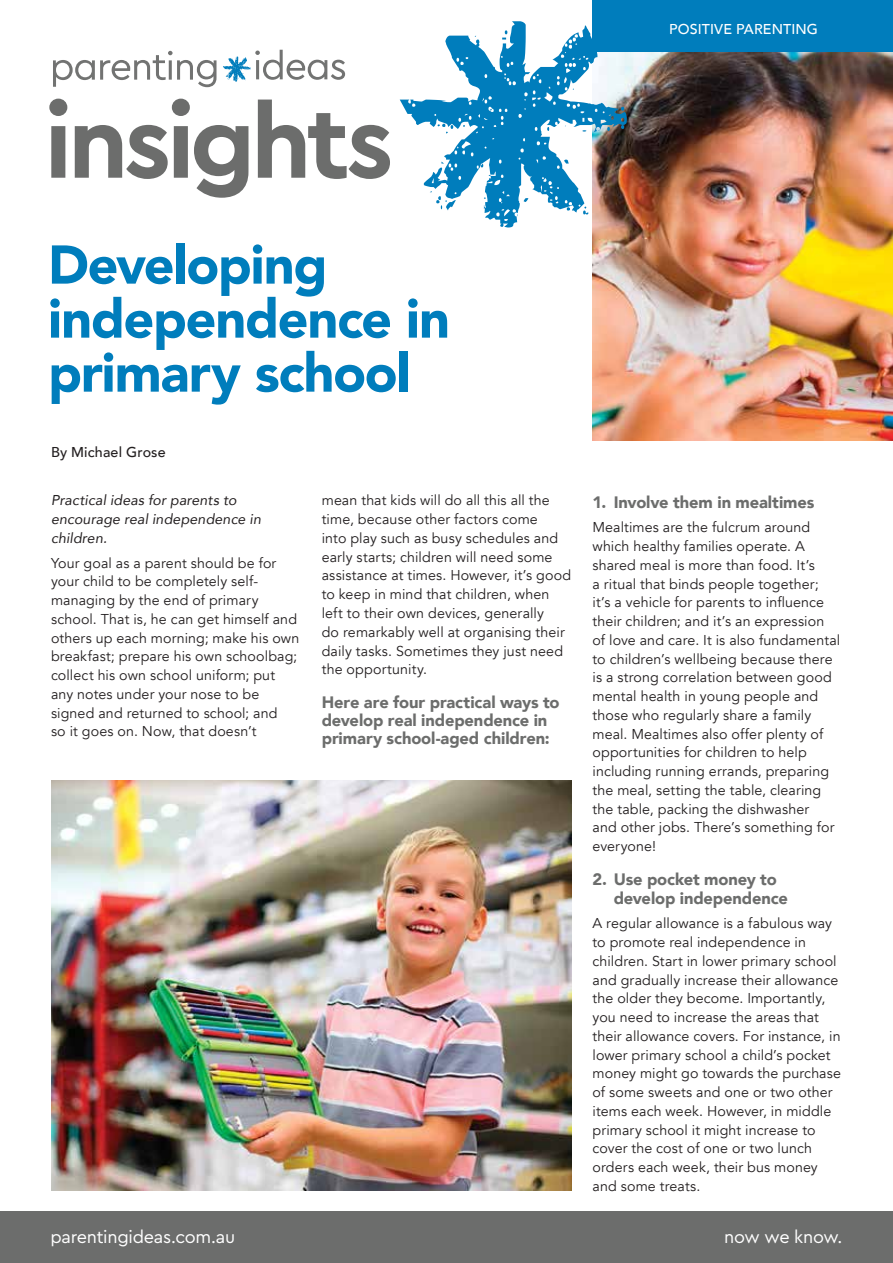
<style>
.page{position:relative;width:893px;height:1263px;background:#fff}
.page>*{position:absolute;margin:0;border:0;box-sizing:border-box;transform-origin:0 0}
.t1{font:900 54px/54px "Avenir";letter-spacing:-.02em;color:#007dbc}
.t2{font:18px "Cera Basic";letter-spacing:-.015em;color:#fff}
.t3{font:900 16.5px/18px "Avenir";letter-spacing:-.01em;color:#6c6d6c}
.t4{font:14.25px/18.8px "Avenir";letter-spacing:.01em;color:#231f20}
.t5{font:italic 14.25px/18.8px "Avenir";letter-spacing:.01em;color:#231f20}
.t6{font:500 14.25px "Avenir";letter-spacing:.01em;color:#fff}
.t7{font:500 14.25px "Avenir";letter-spacing:.01em;color:#231f20}
</style>
<div class="page">
<div style="left:0;top:1212px;width:893px;height:51px;background:#6c6d6c"></div>
<svg style="left:53px;top:51px;width:163px;height:36px"></svg>
<svg style="left:223px;top:50px;width:122px;height:32px"></svg>
<img style="left:592px;top:51px;width:301px;height:389px">
<svg style="left:49px;top:99px;width:341px;height:99px"></svg>
<svg style="left:400px;top:21px;width:227px;height:206px"></svg>
<div style="left:592px;top:0;width:301px;height:51px;background:#007dbc"></div>
<img style="left:51px;top:780px;width:520px;height:411px">
<p class="t6" style="left:669px;top:17px;width:150px">POSITIVE PARENTING</p>
<h1 class="t1" style="left:48px;top:236px;width:403px">Developing independence in primary school</h1>
<p class="t7" style="left:51px;top:439px;width:116px">By Michael Grose</p>
<p class="t5" style="left:51px;top:491px;width:211px">Practical ideas for parents to encourage real independence in children.</p>
<p class="t4" style="left:51px;top:554px;width:250px">Your goal as a parent should be for your child to be completely self&shy;managing by the end of primary school. That is, he can get himself and others up each morning; make his own breakfast; prepare his own schoolbag; collect his own school uniform; put any notes under your nose to be signed and returned to school; and<br>so it goes on. Now, that doesn’t</p>
<p class="t4" style="left:322px;top:491px;width:251px">mean that kids will do all this all the time, because other factors come<br>into play such as busy schedules and early starts; children will need some assistance at times. However, it’s good to keep in mind that children, when left to their own devices, generally<br>do remarkably well at organising their daily tasks. Sometimes they just need the opportunity.</p>
<p class="t3" style="left:322px;top:693px;width:239px">Here are four practical ways to develop real independence in primary school-aged children:</p>
<p class="t3" style="left:592px;top:492px;width:223px">1. Involve them in mealtimes</p>
<p class="t4" style="left:592px;top:518px;width:249px">Mealtimes are the fulcrum around which healthy families operate. A shared meal is more than food. It’s<br>a ritual that binds people together; it’s a vehicle for parents to influence their children; and it’s an expression of love and care. It is also fundamental to children’s wellbeing because there is a strong correlation between good mental health in young people and those who regularly share a family meal. Mealtimes also offer plenty of opportunities for children to help including running errands, preparing the meal, setting the table, clearing the table, packing the dishwasher<br>and other jobs. There’s something for everyone!</p>
<p class="t3" style="left:614px;top:869px;width:176px;line-height:18.8px;text-indent:-21px">2. Use pocket money to develop independence</p>
<p class="t4" style="left:592px;top:914px;width:250px">A regular allowance is a fabulous way to promote real independence in children. Start in lower primary school and gradually increase their allowance the older they become. Importantly, you need to increase the areas that their allowance covers. For instance, in lower primary school a child’s pocket money might go towards the purchase of some sweets and one or two other items each week. However, in middle primary school it might increase to cover the cost of one or two lunch orders each week, their bus money and some treats.</p>
<p class="t2" style="left:50px;top:1226px;width:186px">parentingideas.com.au</p>
<p class="t2" style="left:724px;top:1226px;width:120px">now we know.</p>
</div>
